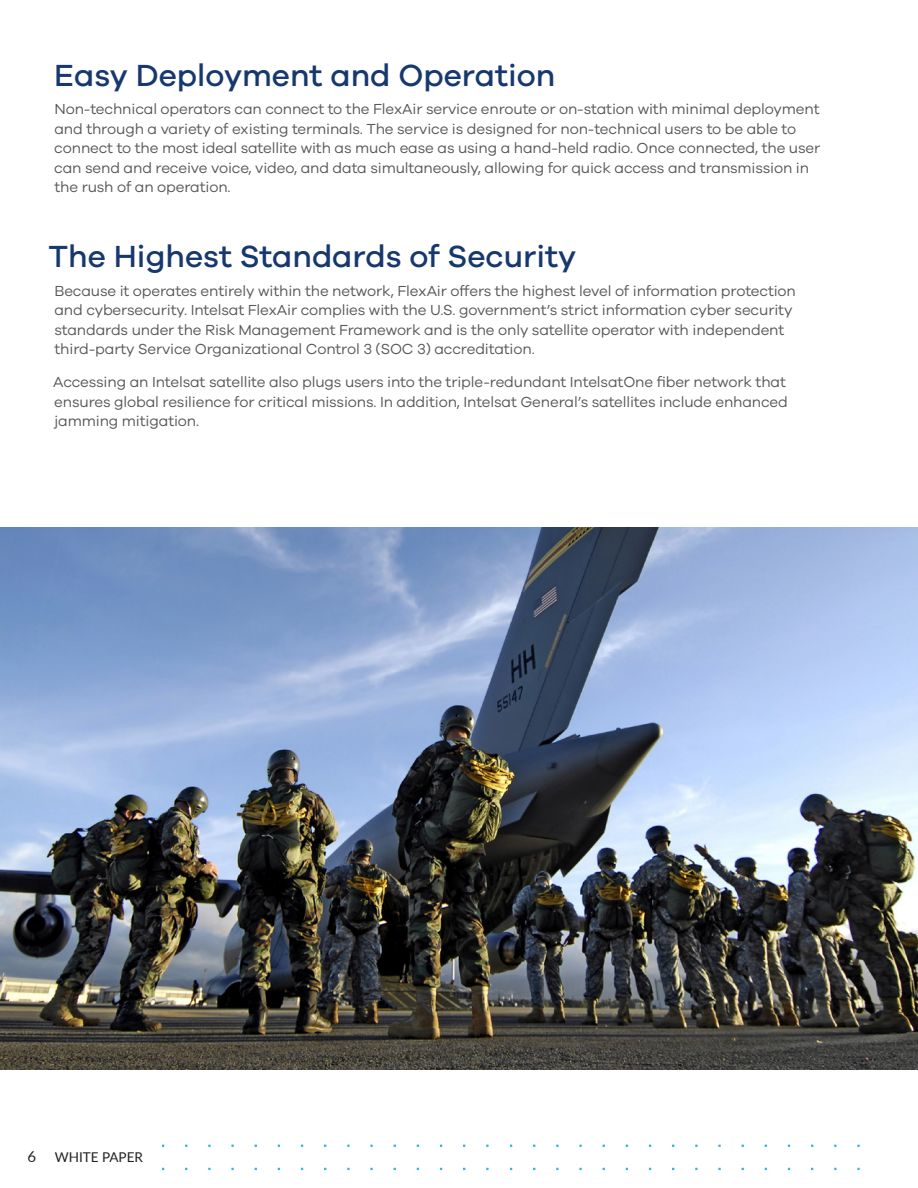
<style>
.page{position:relative;width:918px;height:1188px;background:#fff}
.page>*{position:absolute;margin:0;border:0;box-sizing:border-box;transform-origin:0 0}
.t1{font:500 31.5px "Galano Grotesque";color:#17386e}
.Body_Text{font:15px/19.5px "Galano Grotesque";letter-spacing:-.01em;color:#57585a}
.t2{font:13.5px "Lato";color:#231f20}
.s1{font-size:15px}
</style>
<div class="page">
<img style="left:0;top:527px;width:918px;height:542px">
<p class="t1" style="left:54px;top:56px;width:503px">Easy Deployment and Operation</p>
<p class="Body_Text" style="left:54px;top:99px;width:767px">Non-technical operators can connect to the FlexAir service enroute or on-station with minimal deployment and through a variety of existing terminals. The service is designed for non-technical users to be able to connect to the most ideal satellite with as much ease as using a hand-held radio. Once connected, the user can send and receive voice, video, and data simultaneously, allowing for quick access and transmission in the rush of an operation.</p>
<p class="t1" style="left:49px;top:237px;width:529px">The Highest Standards of Security</p>
<p class="Body_Text" style="left:54px;top:280px;width:743px">Because it operates entirely within the network, FlexAir offers the highest level of information protection and cybersecurity. Intelsat FlexAir complies with the U.S. government’s strict information cyber security standards under the Risk Management Framework and is the only satellite operator with independent third-party Service Organizational Control 3 (SOC 3) accreditation.</p>
<p class="Body_Text" style="left:53px;top:372px;width:736px">Accessing an Intelsat satellite also plugs users into the triple-redundant IntelsatOne fiber network that ensures global resilience for critical missions. In addition, Intelsat General’s satellites include enhanced jamming mitigation.</p>
<p class="t2" style="left:28px;top:1147px;width:117px"><span class="s1">6</span> WHITE PAPER</p>
</div>
